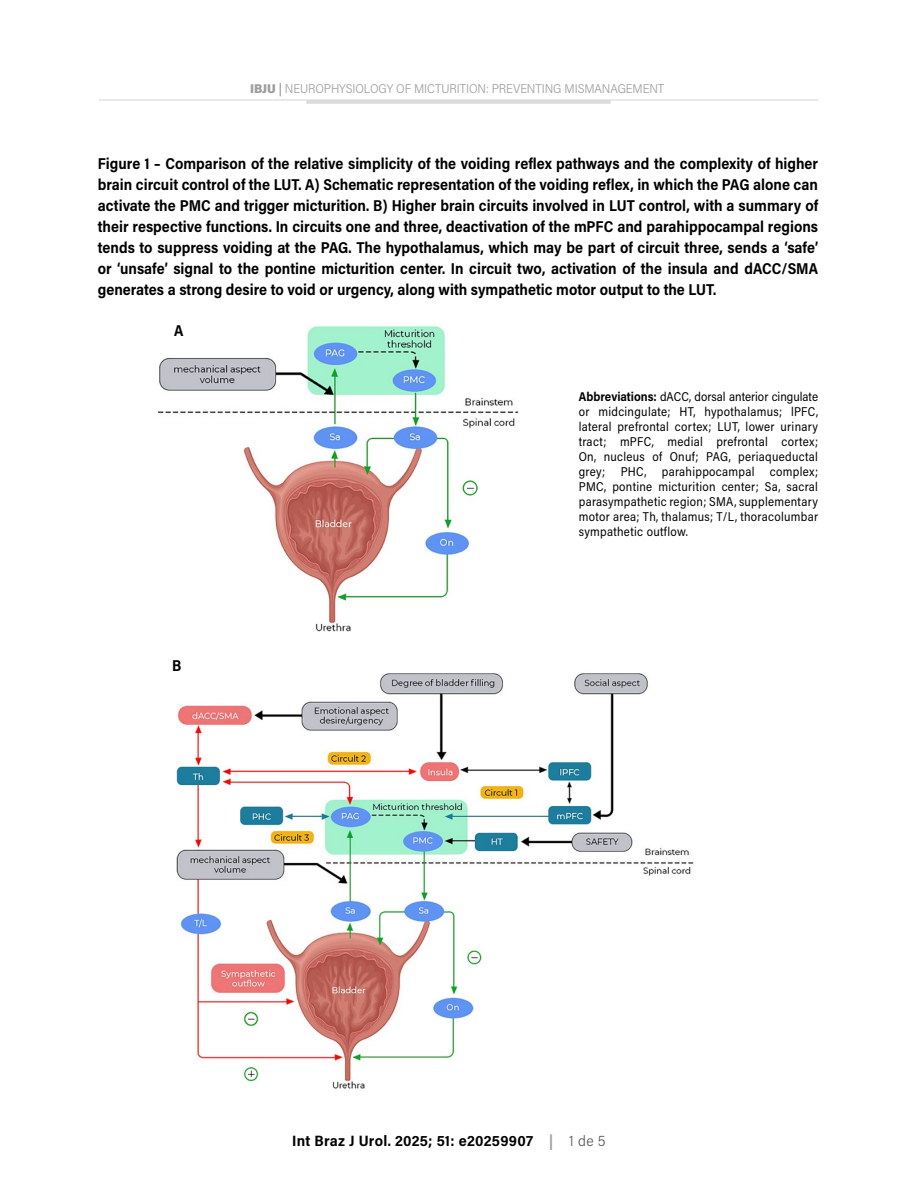
<style>
.page{position:relative;width:898px;height:1200px;background:#fff}
.page>*{position:absolute;margin:0;border:0;box-sizing:border-box;transform-origin:0 0}
.t1{font:700 15.75px/21px "Acumin Pro Semi Cond";color:#000;text-align:justify;scale:.95 1}
.t2{font:700 15px "Acumin Pro Semi Cond";letter-spacing:.02em;color:#000}
.t3{font:12.75px/15px "Acumin Pro Semi Cond";letter-spacing:.025em;color:#000;text-align:justify;scale:.95 1}
.t4{font:300 12.75px "Acumin Pro Semi Cond";letter-spacing:-.005em;color:#9d9d9c}
.s1{font-weight:900}
.s2{font-weight:600}
.s3{font-weight:700}
.s4{color:#9d9d9c}
.s5{font-weight:300;color:#575756}
</style>
<div class="page">
<hr style="left:99px;top:99px;width:718px;height:2px;background:#e3e3e3">
<hr style="left:306px;top:100px;width:304px;height:4px;background:#dadada">
<img style="left:176px;top:673px;width:518px;height:416px">
<img style="left:158px;top:326px;width:361px;height:306px">
<p class="t4" style="left:250px;top:79px;width:415px"><span class="s1">IBJU</span> <span class="s2">|</span> NEUROPHYSIOLOGY OF MICTURITION: PREVENTING MISMANAGEMENT</p>
<p class="t1" style="left:98px;top:152px;width:759px">Figure 1 – Comparison of the relative simplicity of the voiding reflex pathways and the complexity of higher brain circuit control of the LUT. A) Schematic representation of the voiding reflex, in which the PAG alone can activate the PMC and trigger micturition. B) Higher brain circuits involved in LUT control, with a summary of their respective functions. In circuits one and three, deactivation of the mPFC and parahippocampal regions tends to suppress voiding at the PAG. The hypothalamus, which may be part of circuit three, sends a ‘safe’ or ‘unsafe’ signal to the pontine micturition center. In circuit two, activation of the insula and dACC/SMA generates a strong desire to void or urgency, along with sympathetic motor output to the LUT.</p>
<p class="t1" style="left:174px;top:319px;width:11px">A</p>
<p class="t1" style="left:172px;top:653px;width:11px">B</p>
<p class="t3" style="left:578px;top:388px;width:253px"><span class="s3">Abbreviations:</span> dACC, dorsal anterior cingulate or midcingulate; HT, hypothalamus; lPFC, lateral prefrontal cortex; LUT, lower urinary tract; mPFC, medial prefrontal cortex; On, nucleus of Onuf; PAG, periaqueductal grey; PHC, parahippocampal complex; PMC, pontine micturition center; Sa, sacral parasympathetic region; SMA, supplementary motor area; Th, thalamus; T/L, thoracolumbar sympathetic outflow.</p>
<p class="t2" style="left:292px;top:1129px;width:315px">Int Braz J Urol. 2025; 51: e20259907 <span class="s4">|</span> <span class="s5">1 de 5</span></p>
</div>
